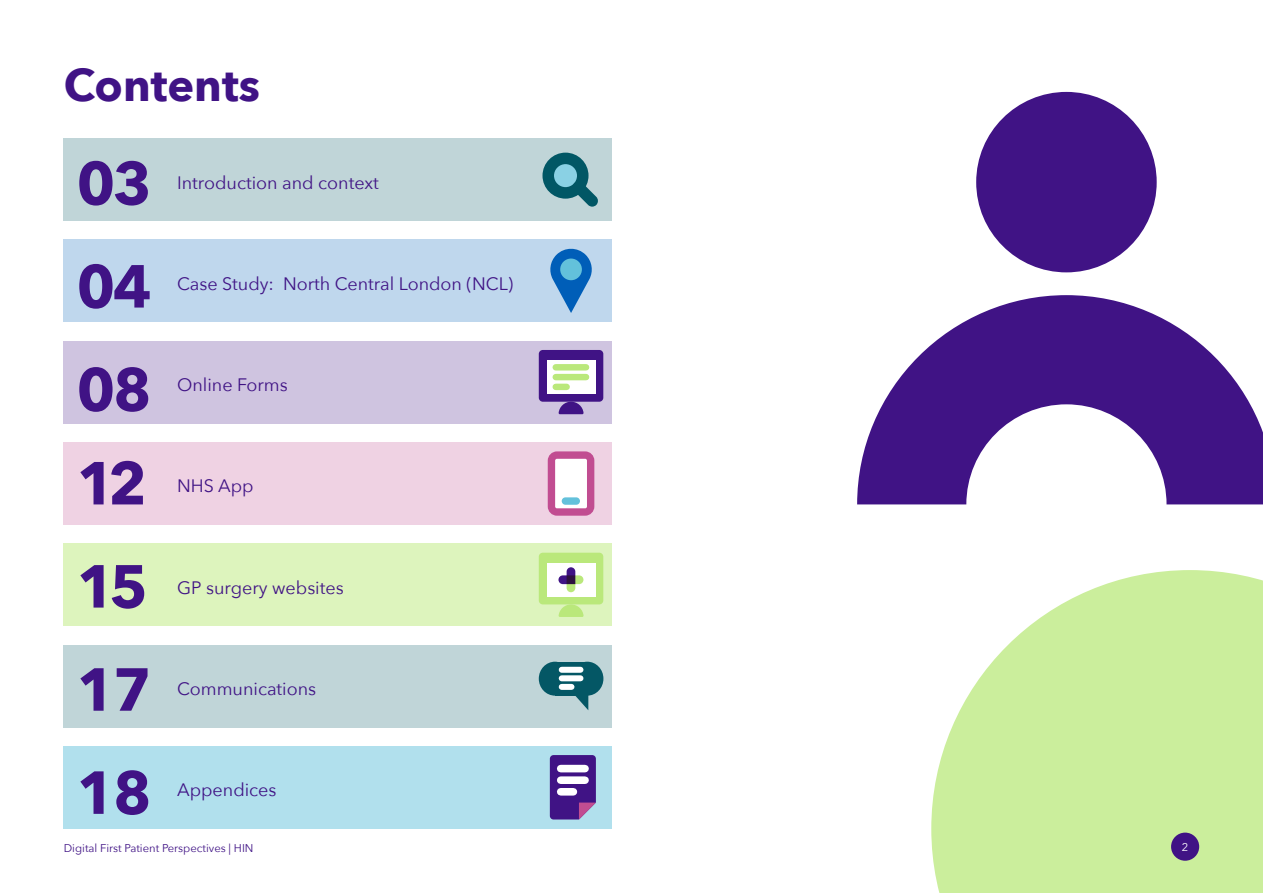
<style>
.page{position:relative;width:1263px;height:893px;background:#fff}
.page>*{position:absolute;margin:0;border:0;box-sizing:border-box;transform-origin:0 0}
.t1{font:700 60px "Avenir Next";letter-spacing:-.04em;color:#401385}
.t2{font:700 45px "Avenir Next";color:#401385}
.t3{font:18px "Avenir Next";color:#401385}
.t4{font:11.25px "Avenir Next";color:#401385}
.t5{font:11.25px "Avenir Next";color:#fff}
</style>
<div class="page">
<svg style="left:931px;top:570px;width:332px;height:323px;background:#d2f0aa"></svg>
<svg style="left:857px;top:295px;width:406px;height:209px;fill:#401385"></svg>
<div style="left:976px;top:92px;width:181px;height:180px;background:#401385;border-radius:50%"></div>
<div style="left:64px;top:341px;width:548px;height:83px;background:#cfc4e0"></div>
<div style="left:539px;top:350px;width:64px;height:52px;background:#401385;border-radius:4px"></div>
<svg style="left:547px;top:360px;width:48px;height:34px"></svg>
<svg style="left:558px;top:402px;width:26px;height:12px"></svg>
<div style="left:556px;top:364px;width:30px;height:7px;background:#bae87b"></div>
<div style="left:556px;top:374px;width:30px;height:6px;background:#bae87b"></div>
<div style="left:556px;top:384px;width:11px;height:6px;background:#bae87b"></div>
<div style="left:64px;top:442px;width:548px;height:83px;background:#efd2e3"></div>
<div style="left:548px;top:451px;width:46px;height:65px;background:#c14d91;border-radius:9px"></div>
<div style="left:555px;top:459px;width:32px;height:49px;background:#fff;border-radius:2px"></div>
<div style="left:562px;top:497px;width:18px;height:8px;background:#63c1db;border-radius:4px"></div>
<div style="left:64px;top:543px;width:548px;height:83px;background:#ddf4bd"></div>
<div style="left:539px;top:553px;width:64px;height:51px;background:#bae87b;border-radius:4px"></div>
<div style="left:547px;top:563px;width:48px;height:33px;background:#fff"></div>
<svg style="left:558px;top:604px;width:26px;height:13px"></svg>
<svg style="left:558px;top:567px;width:25px;height:25px"></svg>
<div style="left:64px;top:138px;width:548px;height:83px;background:#c0d5d8"></div>
<svg style="left:542px;top:153px;width:56px;height:54px"></svg>
<div style="left:64px;top:239px;width:548px;height:83px;background:#bfd7ed"></div>
<svg style="left:550px;top:248px;width:42px;height:65px"></svg>
<div style="left:560px;top:259px;width:22px;height:21px;background:#63c1db;border-radius:50%"></div>
<div style="left:64px;top:645px;width:548px;height:82px;background:#c0d5d8"></div>
<div style="left:539px;top:662px;width:32px;height:34px;background:#045765;border-radius:50%"></div>
<div style="left:571px;top:662px;width:32px;height:34px;background:#045765;border-radius:50%"></div>
<svg style="left:558px;top:662px;width:26px;height:34px"></svg>
<svg style="left:572px;top:689px;width:16px;height:21px"></svg>
<div style="left:64px;top:746px;width:548px;height:83px;background:#b1e0ed"></div>
<svg style="left:550px;top:755px;width:46px;height:64px;background:#593193"></svg>
<div style="left:561px;top:765px;width:24px;height:7px;background:#fff"></div>
<div style="left:561px;top:776px;width:24px;height:8px;background:#fff"></div>
<div style="left:561px;top:788px;width:12px;height:8px;background:#fff"></div>
<div style="left:562px;top:667px;width:18px;height:6px;background:#fff"></div>
<div style="left:562px;top:675px;width:18px;height:6px;background:#fff"></div>
<div style="left:562px;top:684px;width:9px;height:6px;background:#fff"></div>
<div style="left:1171px;top:833px;width:28px;height:28px;background:#401385;border-radius:50%"></div>
<h2 class="t2" style="left:64px;top:47px;width:198px">Contents</h2>
<h1 class="t1" style="left:77px;top:131px;width:77px">03</h1>
<h1 class="t1" style="left:77px;top:235px;width:77px">04</h1>
<p class="t3" style="left:177px;top:167px;width:203px">Introduction and context</p>
<p class="t3" style="left:177px;top:268px;width:338px">Case Study: North Central London (NCL)</p>
<h1 class="t1" style="left:77px;top:338px;width:77px">08</h1>
<p class="t3" style="left:177px;top:370px;width:112px">Online Forms</p>
<h1 class="t1" style="left:77px;top:431px;width:72px">12</h1>
<h1 class="t1" style="left:77px;top:535px;width:73px">15</h1>
<h1 class="t1" style="left:77px;top:638px;width:77px">17</h1>
<h1 class="t1" style="left:77px;top:741px;width:77px">18</h1>
<p class="t3" style="left:177px;top:471px;width:78px">NHS App</p>
<p class="t3" style="left:177px;top:572px;width:168px">GP surgery websites</p>
<p class="t3" style="left:177px;top:673px;width:141px">Communications</p>
<p class="t3" style="left:177px;top:775px;width:101px">Appendices</p>
<p class="t4" style="left:64px;top:839px;width:191px">Digital First Patient Perspectives | HIN</p>
<p class="t5" style="left:1182px;top:837px;width:8px">2</p>
</div>
